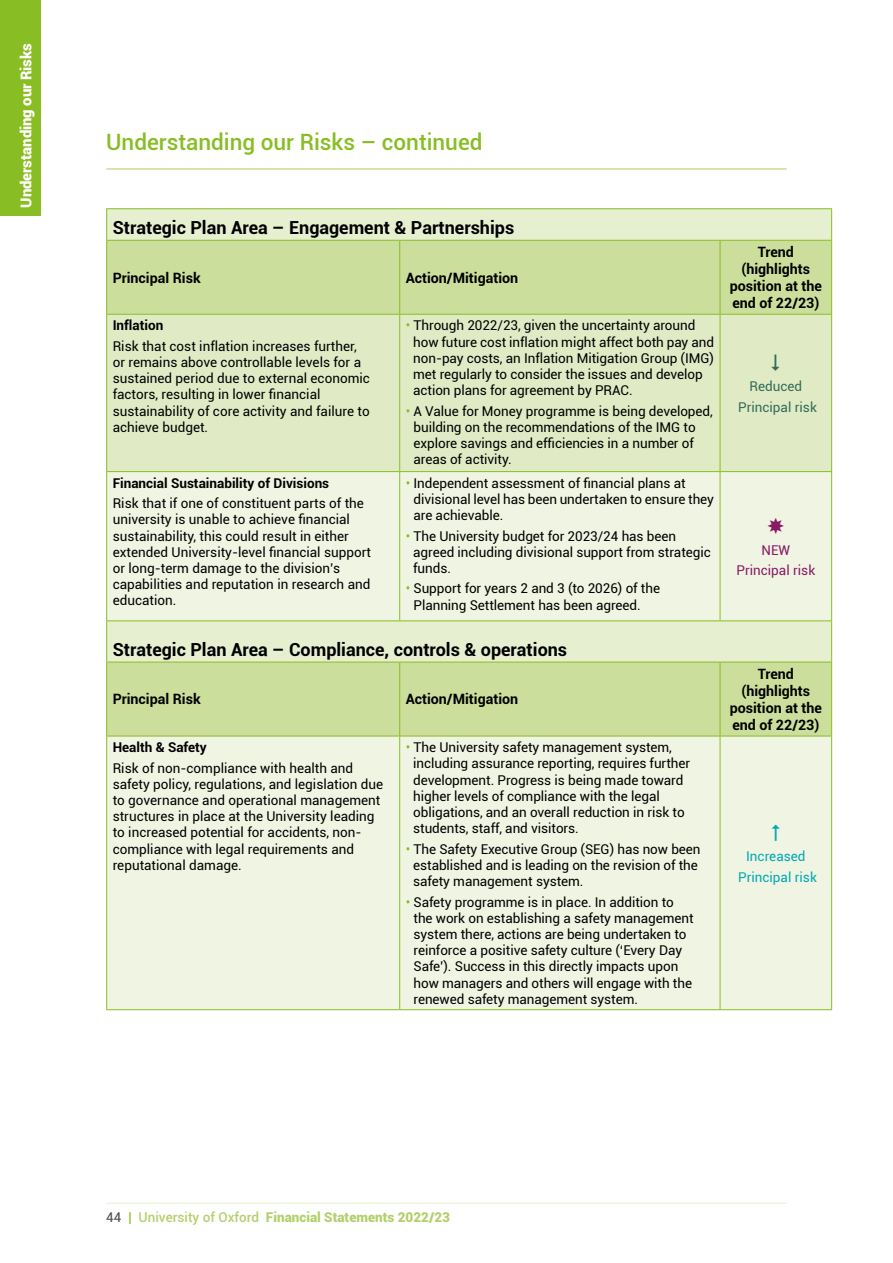
<style>
.page{position:relative;width:893px;height:1263px;background:#fff}
.page>*{position:absolute;margin:0;border:0;box-sizing:border-box;transform-origin:0 0}
.t1{font:500 22.5px "Roboto";color:#89bd24}
.t2{font:700 18px "Roboto";color:#000}
.t3{font:900 15px "Roboto";letter-spacing:-.005em;color:#fff}
.t4{font:700 14.25px/17.1px "Roboto";color:#000;text-align:center}
.t5{font:13.5px/16.2px "Roboto";letter-spacing:-.005em;color:#000}
.t6{font:700 13.5px "Roboto";color:#000}
.t7{font:900 13.5px "Roboto";color:#b3d06c}
.t8{font:13.5px/20.4px "Roboto";color:#00a9b4;text-align:center}
.t9{font:13.5px/20.4px "Roboto";color:#346b5a;text-align:center}
.t10{font:13.5px/20.4px "Roboto";color:#891a66;text-align:center}
.s1{color:#89bd24}
.s2{font-weight:400;color:#474d4e}
.s3{font-weight:400;color:#89bd24}
.s4{font-weight:500}
</style>
<div class="page">
<div style="left:0;top:0;width:41px;height:216px;background:#89bd24"></div>
<hr style="left:106px;top:168px;width:681px;height:2px;background:#cbde9b">
<hr style="left:106px;top:1203px;width:681px;height:1px;background:#e6efd0">
<div style="left:107px;top:209px;width:724px;height:31px;background:#e6efd0"></div>
<div style="left:107px;top:241px;width:724px;height:73px;background:#cbde9b"></div>
<div style="left:107px;top:315px;width:724px;height:156px;background:#e0ebc6"></div>
<svg style="left:107px;top:472px;width:724px;height:537px;background:#e9f1d7"></svg>
<hr style="left:720px;top:240px;width:112px;height:1px;background:#89bd24">
<hr style="left:720px;top:662px;width:112px;height:1px;background:#89bd24">
<hr style="left:720px;top:241px;width:1px;height:73px;background:#89bd24">
<hr style="left:831px;top:241px;width:1px;height:73px;background:#89bd24">
<hr style="left:720px;top:662px;width:1px;height:74px;background:#89bd24">
<hr style="left:831px;top:662px;width:1px;height:74px;background:#89bd24">
<hr style="left:106px;top:314px;width:294px;height:1px;background:#89bd24">
<hr style="left:400px;top:314px;width:320px;height:1px;background:#89bd24">
<hr style="left:720px;top:314px;width:112px;height:1px;background:#89bd24">
<hr style="left:106px;top:736px;width:294px;height:1px;background:#89bd24">
<hr style="left:400px;top:736px;width:320px;height:1px;background:#89bd24">
<hr style="left:720px;top:736px;width:112px;height:1px;background:#89bd24">
<hr style="left:106px;top:209px;width:1px;height:31px;background:#89bd24">
<hr style="left:106px;top:208px;width:294px;height:1px;background:#89bd24">
<hr style="left:400px;top:208px;width:320px;height:1px;background:#89bd24">
<hr style="left:720px;top:208px;width:112px;height:1px;background:#89bd24">
<hr style="left:831px;top:209px;width:1px;height:31px;background:#89bd24">
<hr style="left:106px;top:241px;width:1px;height:73px;background:#89bd24">
<hr style="left:106px;top:240px;width:294px;height:1px;background:#89bd24">
<hr style="left:400px;top:240px;width:320px;height:1px;background:#89bd24">
<hr style="left:399px;top:241px;width:1px;height:73px;background:#89bd24">
<hr style="left:106px;top:315px;width:1px;height:156px;background:#89bd24">
<hr style="left:399px;top:315px;width:1px;height:156px;background:#89bd24">
<hr style="left:720px;top:315px;width:1px;height:156px;background:#89bd24">
<hr style="left:831px;top:315px;width:1px;height:156px;background:#89bd24">
<hr style="left:106px;top:472px;width:1px;height:148px;background:#89bd24">
<hr style="left:399px;top:472px;width:1px;height:148px;background:#89bd24">
<hr style="left:720px;top:472px;width:1px;height:148px;background:#89bd24">
<hr style="left:831px;top:472px;width:1px;height:148px;background:#89bd24">
<hr style="left:106px;top:621px;width:1px;height:41px;background:#89bd24">
<hr style="left:106px;top:620px;width:294px;height:1px;background:#89bd24">
<hr style="left:400px;top:620px;width:320px;height:1px;background:#89bd24">
<hr style="left:720px;top:620px;width:112px;height:1px;background:#89bd24">
<hr style="left:831px;top:621px;width:1px;height:41px;background:#89bd24">
<hr style="left:106px;top:662px;width:1px;height:74px;background:#89bd24">
<hr style="left:106px;top:662px;width:294px;height:1px;background:#89bd24">
<hr style="left:400px;top:662px;width:320px;height:1px;background:#89bd24">
<hr style="left:399px;top:662px;width:1px;height:74px;background:#89bd24">
<hr style="left:106px;top:736px;width:1px;height:273px;background:#89bd24">
<hr style="left:399px;top:736px;width:1px;height:273px;background:#89bd24">
<hr style="left:720px;top:736px;width:1px;height:273px;background:#89bd24">
<hr style="left:831px;top:736px;width:1px;height:273px;background:#89bd24">
<hr style="left:106px;top:1009px;width:294px;height:1px;background:#89bd24">
<hr style="left:400px;top:1009px;width:320px;height:1px;background:#89bd24">
<hr style="left:720px;top:1009px;width:112px;height:1px;background:#89bd24">
<hr style="left:106px;top:471px;width:294px;height:1px;background:#89bd24">
<hr style="left:400px;top:471px;width:320px;height:1px;background:#89bd24">
<hr style="left:720px;top:471px;width:112px;height:1px;background:#89bd24">
<svg style="left:772px;top:354px;width:8px;height:17px"></svg>
<svg style="left:768px;top:518px;width:16px;height:16px"></svg>
<svg style="left:772px;top:824px;width:8px;height:17px"></svg>
<p class="t3" style="left:16px;top:207px;width:166px;rotate:-90deg">Understanding our Risks</p>
<h1 class="t1" style="left:106px;top:126px;width:378px">Understanding our Risks – continued</h1>
<h2 class="t2" style="left:113px;top:215px;width:403px">Strategic Plan Area – Engagement &amp; Partnerships</h2>
<p class="t4" style="left:113px;top:268px;width:90px">Principal Risk</p>
<p class="t4" style="left:406px;top:268px;width:114px">Action/Mitigation</p>
<p class="t6" style="left:113px;top:316px;width:52px">Inflation</p>
<p class="t5" style="left:113px;top:337px;width:259px">Risk that cost inflation increases further, or remains above controllable levels for a sustained period due to external economic factors, resulting in lower financial sustainability of core activity and failure to achieve budget.</p>
<p class="t6" style="left:113px;top:473px;width:218px">Financial Sustainability of Divisions</p>
<p class="t5" style="left:113px;top:495px;width:260px">Risk that if one of constituent parts of the university is unable to achieve financial sustainability, this could result in either extended University-level financial support or long-term damage to the division’s capabilities and reputation in research and education.</p>
<p class="t5" style="left:413px;top:317px;width:302px;text-indent:-7px"><span class="s1">•</span> Through 2022/23, given the uncertainty around how future cost inflation might affect both pay and non-pay costs, an Inflation Mitigation Group (IMG) met regularly to consider the issues and develop action plans for agreement by PRAC.</p>
<p class="t5" style="left:413px;top:402px;width:301px;text-indent:-8px"><span class="s1">•</span> A Value for Money programme is being developed, building on the recommendations of the IMG to explore savings and efficiencies in a number of areas of activity.</p>
<p class="t5" style="left:413px;top:474px;width:302px;text-indent:-8px"><span class="s1">•</span> Independent assessment of financial plans at divisional level has been undertaken to ensure they are achievable.</p>
<p class="t5" style="left:413px;top:527px;width:299px;text-indent:-7px"><span class="s1">•</span> The University budget for 2023/24 has been agreed including divisional support from strategic funds.</p>
<p class="t5" style="left:413px;top:580px;width:248px;text-indent:-8px"><span class="s1">•</span> Support for years 2 and 3 (to 2026) of the<br>Planning Settlement has been agreed.</p>
<h2 class="t2" style="left:113px;top:637px;width:456px">Strategic Plan Area – Compliance, controls &amp; operations</h2>
<p class="t4" style="left:113px;top:690px;width:90px">Principal Risk</p>
<p class="t4" style="left:406px;top:690px;width:114px">Action/Mitigation</p>
<p class="t6" style="left:113px;top:738px;width:96px">Health &amp; Safety</p>
<p class="t5" style="left:113px;top:759px;width:272px">Risk of non-compliance with health and safety policy, regulations, and legislation due to governance and operational management structures in place at the University leading to increased potential for accidents, non&shy;compliance with legal requirements and reputational damage.</p>
<p class="t5" style="left:413px;top:739px;width:278px;text-indent:-7px"><span class="s1">•</span> The University safety management system, including assurance reporting, requires further development. Progress is being made toward higher levels of compliance with the legal obligations, and an overall reduction in risk to students, staff, and visitors.</p>
<p class="t5" style="left:413px;top:840px;width:289px;text-indent:-7px"><span class="s1">•</span> The Safety Executive Group (SEG) has now been established and is leading on the revision of the safety management system.</p>
<p class="t5" style="left:413px;top:893px;width:282px;text-indent:-8px"><span class="s1">•</span> Safety programme is in place. In addition to the work on establishing a safety management system there, actions are being undertaken to reinforce a positive safety culture (‘Every Day Safe’). Success in this directly impacts upon how managers and others will engage with the renewed safety management system.</p>
<p class="t4" style="left:730px;top:243px;width:94px">Trend (highlights position at the end of 22/23)</p>
<p class="t9" style="left:738px;top:376px;width:80px">Reduced<br>Principal risk</p>
<p class="t10" style="left:736px;top:539px;width:80px">NEW<br>Principal risk</p>
<p class="t4" style="left:730px;top:664px;width:94px">Trend (highlights position at the end of 22/23)</p>
<p class="t8" style="left:738px;top:846px;width:80px">Increased<br>Principal risk</p>
<p class="t7" style="left:106px;top:1208px;width:345px"><span class="s2">44</span> <span class="s3">|</span> <span class="s4">University of Oxford</span> Financial Statements 2022/23</p>
</div>
